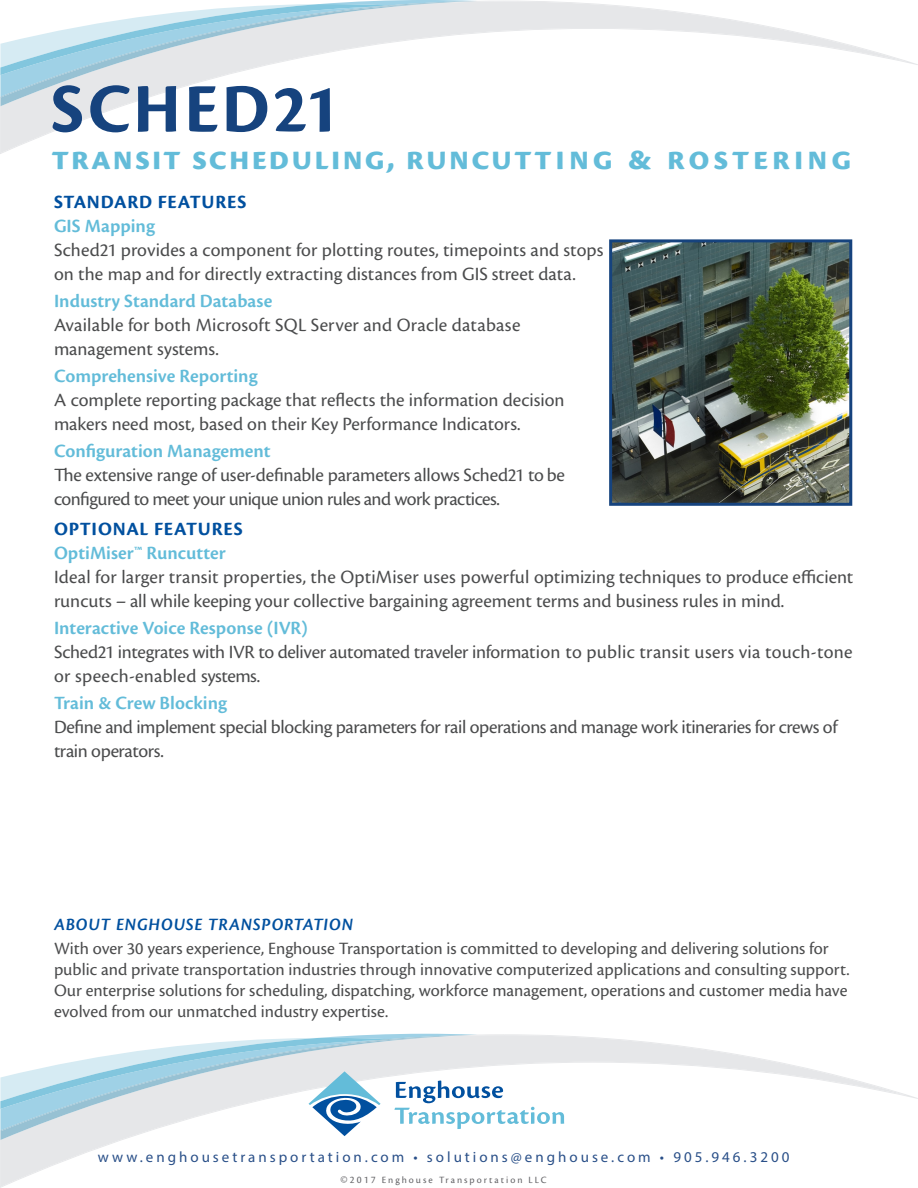
<style>
.page{position:relative;width:918px;height:1188px;background:#fff}
.page>*{position:absolute;margin:0;border:0;box-sizing:border-box;transform-origin:0 0}
.t1{font:700 72px "Cronos Pro";letter-spacing:.04em;color:#16437e}
.t2{font:700 36px "Cronos Pro";letter-spacing:.05em;color:#63bcd9}
.body_text{font:19.5px/24px "Cronos Pro";letter-spacing:-.005em;color:#4b4c4d}
.subheading{font:700 19.5px "Cronos Pro";letter-spacing:.04em;color:#01509f}
.body_text-2{font:18px/21px "Cronos Pro";color:#4b4c4d}
.body_text-3{font:italic 600 18px "Cronos Pro";letter-spacing:.04em;color:#01509f}
.t3{font:15px "Myriad Pro";letter-spacing:.2em;color:#294f88}
.t4{font:10.05px "Cronos Pro";letter-spacing:.2em;color:#636366}
.s1{font-weight:600;color:#63bcd9}
.s2{font-family:"Myriad Pro";font-size:10.5px}
.s3{font-size:10.5px}
</style>
<div class="page">
<img style="left:613px;top:243px;width:235px;height:259px">
<div style="left:609px;top:239px;width:243px;height:267px;border:3px solid #16437e"></div>
<svg style="left:0;top:1px;width:918px;height:153px"></svg>
<svg style="left:0;top:1px;width:504px;height:105px"></svg>
<svg style="left:0;top:1036px;width:918px;height:152px"></svg>
<svg style="left:0;top:1034px;width:564px;height:106px"></svg>
<h1 class="t1" style="left:51px;top:68px;width:291px">SCHED21</h1>
<h2 class="t2" style="left:51px;top:137px;width:802px">transit scheduling, runcutting &amp; rostering</h2>
<p class="subheading" style="left:54px;top:191px;width:194px">STANDARD FEATURES</p>
<p class="body_text" style="left:54px;top:214px;width:551px"><span class="s1">GIS Mapping<br></span>Sched21 provides a component for plotting routes, timepoints and stops on the map and for directly extracting distances from GIS street data.</p>
<p class="body_text" style="left:54px;top:289px;width:468px"><span class="s1">Industry Standard Database<br></span>Available for both Microsoft SQL Server and Oracle database management systems.</p>
<p class="body_text" style="left:54px;top:364px;width:512px"><span class="s1">Comprehensive Reporting<br></span>A complete reporting package that reflects the information decision makers need most, based on their Key Performance Indicators.</p>
<p class="body_text" style="left:54px;top:439px;width:512px"><span class="s1">Configuration Management<br></span>The extensive range of user-definable parameters allows Sched21 to be configured to meet your unique union rules and work practices.</p>
<p class="subheading" style="left:54px;top:518px;width:190px">OPTIONAL FEATURES</p>
<p class="body_text" style="left:54px;top:541px;width:801px"><span class="s1">OptiMiser™ Runcutter<br></span>Ideal for larger transit properties, the OptiMiser uses powerful optimizing techniques to produce efficient runcuts – all while keeping your collective bargaining agreement terms and business rules in mind.</p>
<p class="body_text" style="left:54px;top:616px;width:800px"><span class="s1">Interactive Voice Response (IVR)<br></span>Sched21 integrates with IVR to deliver automated traveler information to public transit users via touch-tone or speech-enabled systems.</p>
<p class="body_text" style="left:54px;top:691px;width:785px"><span class="s1">Train &amp; Crew Blocking<br></span>Define and implement special blocking parameters for rail operations and manage work itineraries for crews of train operators.</p>
<p class="body_text-3" style="left:54px;top:914px;width:301px">ABOUT ENGHOUSE TRANSPORTATION</p>
<p class="body_text-2" style="left:54px;top:938px;width:797px">With over 30 years experience, Enghouse Transportation is committed to developing and delivering solutions for public and private transportation industries through innovative computerized applications and consulting support.<br>Our enterprise solutions for scheduling, dispatching, workforce management, operations and customer media have evolved from our unmatched industry expertise.</p>
<p class="t3" style="left:98px;top:1148px;width:693px">www.enghousetransportation.com • solutions@enghouse.com • 905.946.3200</p>
<p class="t4" style="left:341px;top:1174px;width:208px"><span class="s2">©</span><span class="s3">2017</span> Enghouse Transportation LLC</p>
</div>
